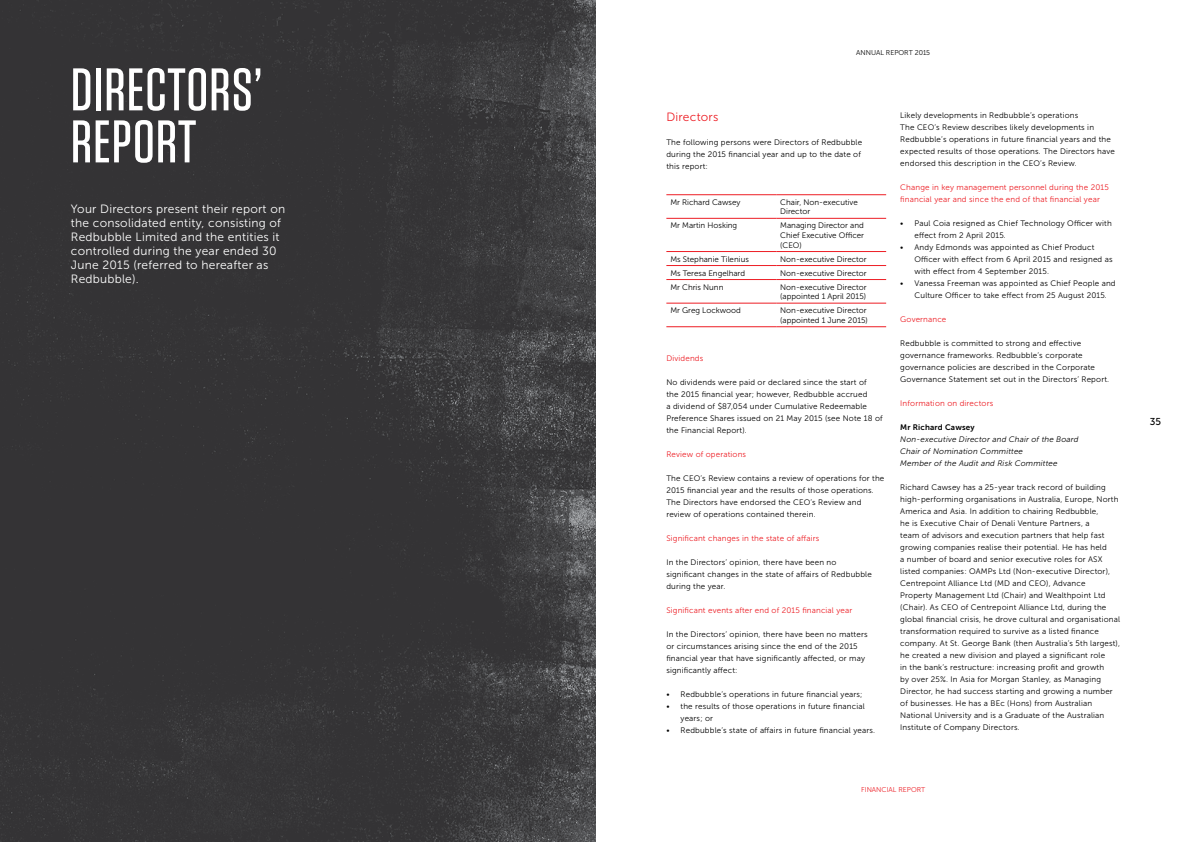
<style>
.page{position:relative;width:1191px;height:842px;background:#fff}
.page>*{position:absolute;margin:0;border:0;box-sizing:border-box;transform-origin:0 0}
.t1{font:500 60px/52px "Tungsten";letter-spacing:.02em;color:#fff}
.t2{font:12px/14px "Museo Sans 300";letter-spacing:.02em;color:#fff}
.t3{font:12px "Museo Sans 300";color:#ed1d24}
.t4{font:10px "Museo Sans 500";color:#000}
.t5{font:8px/12px "Museo Sans 300";letter-spacing:.02em;color:#000}
.t6{font:8px/12px "Museo Sans 300";letter-spacing:.02em;color:#ed1d24}
.t7{font:italic 8px/12px "Museo Sans 300";letter-spacing:.02em;color:#000}
.t8{font:8px/9.6px "Museo Sans 300";color:#000}
.t9{font:8px "Museo Sans 700";letter-spacing:.02em;color:#000}
.t10{font:7px "Museo Sans 300";color:#000}
.t11{font:7px "Museo Sans 300";color:#ed1d24}
</style>
<div class="page">
<img style="left:0;top:0;width:595px;height:842px">
<hr style="left:666px;top:251px;width:110px;height:1px;background:#ed1d24">
<hr style="left:776px;top:251px;width:110px;height:1px;background:#ed1d24">
<hr style="left:666px;top:265px;width:110px;height:1px;background:#ed1d24">
<hr style="left:776px;top:265px;width:110px;height:1px;background:#ed1d24">
<hr style="left:666px;top:279px;width:110px;height:1px;background:#ed1d24">
<hr style="left:776px;top:279px;width:110px;height:1px;background:#ed1d24">
<hr style="left:666px;top:303px;width:110px;height:1px;background:#ed1d24">
<hr style="left:776px;top:303px;width:110px;height:1px;background:#ed1d24">
<hr style="left:666px;top:326px;width:110px;height:1px;background:#ed1d24">
<hr style="left:776px;top:326px;width:110px;height:1px;background:#ed1d24">
<hr style="left:666px;top:194px;width:110px;height:1px;background:#ed1d24">
<hr style="left:776px;top:194px;width:110px;height:1px;background:#ed1d24">
<hr style="left:666px;top:218px;width:110px;height:1px;background:#ed1d24">
<hr style="left:776px;top:218px;width:110px;height:1px;background:#ed1d24">
<h1 class="t1" style="left:71px;top:64px;width:193px">DIRECTORS’<br>REPORT</h1>
<h2 class="t2" style="left:71px;top:202px;width:216px">Your Directors present their report on the consolidated entity, consisting of Redbubble Limited and the entities it controlled during the year ended 30<br>June 2015 (referred to hereafter as Redbubble).</h2>
<p class="t10" style="left:856px;top:49px;width:75px">Annual Report 2015</p>
<h2 class="t3" style="left:666px;top:111px;width:54px">D irectors</h2>
<p class="t5" style="left:666px;top:137px;width:197px">The following persons were D irectors of Redbubble during the 2015 financial year and up to the date of this report:</p>
<p class="t5" style="left:670px;top:196px;width:72px">M r Richard Cawsey</p>
<p class="t5" style="left:780px;top:197px;width:79px;line-height:9.6px">Chair, Non-executive<br>D irector</p>
<p class="t5" style="left:670px;top:220px;width:68px">M r Martin Hosking</p>
<p class="t5" style="left:780px;top:221px;width:85px;line-height:9.6px;text-align:justify">Managing Director and Chief Executive Officer (CEO</p>
<p class="t5" style="left:799px;top:239px;width:4px">)</p>
<p class="t5" style="left:670px;top:253px;width:80px">Ms Stephanie Tilenius</p>
<p class="t5" style="left:780px;top:253px;width:88px">N on-executive Director</p>
<p class="t5" style="left:670px;top:267px;width:76px">Ms Teresa Engelhard</p>
<p class="t5" style="left:780px;top:267px;width:88px">N on-executive Director</p>
<p class="t5" style="left:670px;top:281px;width:55px">Mr Chris Nunn</p>
<p class="t8" style="left:780px;top:282px;width:88px">N on-executive Director (appointed 1 April 2015)</p>
<p class="t5" style="left:670px;top:304px;width:72px">M r Greg Lockwood</p>
<p class="t8" style="left:780px;top:306px;width:89px">N on-executive Director (appointed 1 June 2015)</p>
<p class="t6" style="left:666px;top:353px;width:38px">Dividends</p>
<p class="t5" style="left:666px;top:377px;width:218px">No dividends were paid or declared since the start of<br>the 2015 financial year; however, Redbubble accrued<br>a dividend of $87,054 under Cumulative Redeemable Preference Shares issued on 21 May 2015 (see N ote 18 of the Financial Report).</p>
<p class="t6" style="left:666px;top:449px;width:81px">Review of operations</p>
<p class="t5" style="left:666px;top:473px;width:24px">The CEO</p>
<p class="t5" style="left:666px;top:473px;width:219px;text-indent:34px">’s Review contains a review of operations for the<br>2015 financial year and the results of those operations.<br>The D irectors have endorsed the CEO</p>
<p class="t5" style="left:666px;top:497px;width:197px;text-indent:144px">’s Review and review of operations contained therein.</p>
<p class="t6" style="left:666px;top:533px;width:154px">Significant changes in the state of affairs</p>
<p class="t5" style="left:666px;top:557px;width:207px">I n the Directors’ opinion, there have been no significant changes in the state of affairs of Redbubble during the year.</p>
<p class="t6" style="left:666px;top:605px;width:187px">Significant events after end of 2015 financial year</p>
<p class="t5" style="left:666px;top:629px;width:203px">I n the Directors’ opinion, there have been no matters or circumstances arising since the end of the 2015 financial year that have significantly affected, or may significantly affect:</p>
<p class="t5" style="left:666px;top:689px;width:198px">• Redbubble’s operations in future financial years;</p>
<p class="t5" style="left:680px;top:701px;width:186px;text-indent:-14px">• the results of those operations in future financial years; or</p>
<p class="t5" style="left:666px;top:725px;width:210px">• Redbubble’s state of affairs in future financial years.</p>
<p class="t5" style="left:900px;top:110px;width:179px">Likely developments in Redbubble’s operations<br>The CEO</p>
<p class="t5" style="left:900px;top:122px;width:216px;text-indent:34px">’s Review describes likely developments in Redbubble’s operations in future financial years and the expected results of those operations. The D irectors have endorsed this description in the CEO</p>
<p class="t5" style="left:1040px;top:158px;width:38px">’s Review.</p>
<p class="t6" style="left:900px;top:182px;width:210px">Change in key management personnel during the 2015 financial year and since the end of that financial year</p>
<p class="t5" style="left:914px;top:218px;width:199px;text-indent:-14px">• Paul Coia resigned as Chief Technology Officer with effect from 2 April 2015.</p>
<p class="t5" style="left:914px;top:242px;width:200px;text-indent:-14px">• Andy Edmonds was appointed as Chief Product<br>Officer with effect from 6 April 2015 and resigned as with effect from 4 September 2015.</p>
<p class="t5" style="left:914px;top:278px;width:203px;text-indent:-14px">• Vanessa Freeman was appointed as Chief People and<br>Culture Officer to take effect from 25 August 2015.</p>
<p class="t6" style="left:900px;top:314px;width:48px">Governance</p>
<p class="t5" style="left:900px;top:338px;width:210px">Redbubble is committed to strong and effective governance frameworks. Redbubble’s corporate governance policies are described in the Corporate Governance Statement set out in the Directors’ Report.</p>
<p class="t6" style="left:900px;top:398px;width:94px">I nformation on directors</p>
<p class="t9" style="left:900px;top:423px;width:76px">Mr Richard Cawsey</p>
<p class="t7" style="left:900px;top:434px;width:180px">Non-executive Director and Chair of the Board<br>Chair of Nomination Committee<br>Member of the Audit and Risk Committee</p>
<p class="t5" style="left:900px;top:482px;width:220px">Richard Cawsey has a 25-year track record of building high-performing organisations in Australia, Europe, North America and Asia. I n addition to chairing Redbubble,<br>he is Executive Chair of Denali Venture Partners, a<br>team of advisors and execution partners that help fast growing companies realise their potential. H e has held<br>a number of board and senior executive roles for ASX<br>listed companies: OAMP</p>
<p class="t5" style="left:900px;top:566px;width:211px;text-indent:93px">s Ltd (N on-executive D irector),<br>Centrepoint Alliance Ltd (MD and CEO</p>
<p class="t5" style="left:900px;top:578px;width:207px;text-indent:146px">), Advance<br>Property Management Ltd (Chair) and Wealthpoint Ltd (Chair). As CEO</p>
<p class="t5" style="left:900px;top:602px;width:221px;text-indent:60px">of Centrepoint Alliance Ltd, during the global financial crisis, he drove cultural and organisational transformation required to survive as a listed finance company. At St. George Bank (then Australia’s 5th largest), he created a new division and played a significant role<br>in the bank’s restructure: increasing profit and growth<br>by over 25%. I n Asia for Morgan Stanley, as Managing Director, he had success starting and growing a number of businesses. H e has a BEc (H ons) from Australian National U niversity and is a Graduate of the Australian<br>I nstitute of Company D irectors.</p>
<p class="t11" style="left:861px;top:786px;width:66px">Financial Report</p>
<p class="t4" style="left:1149px;top:416px;width:13px">35</p>
</div>
